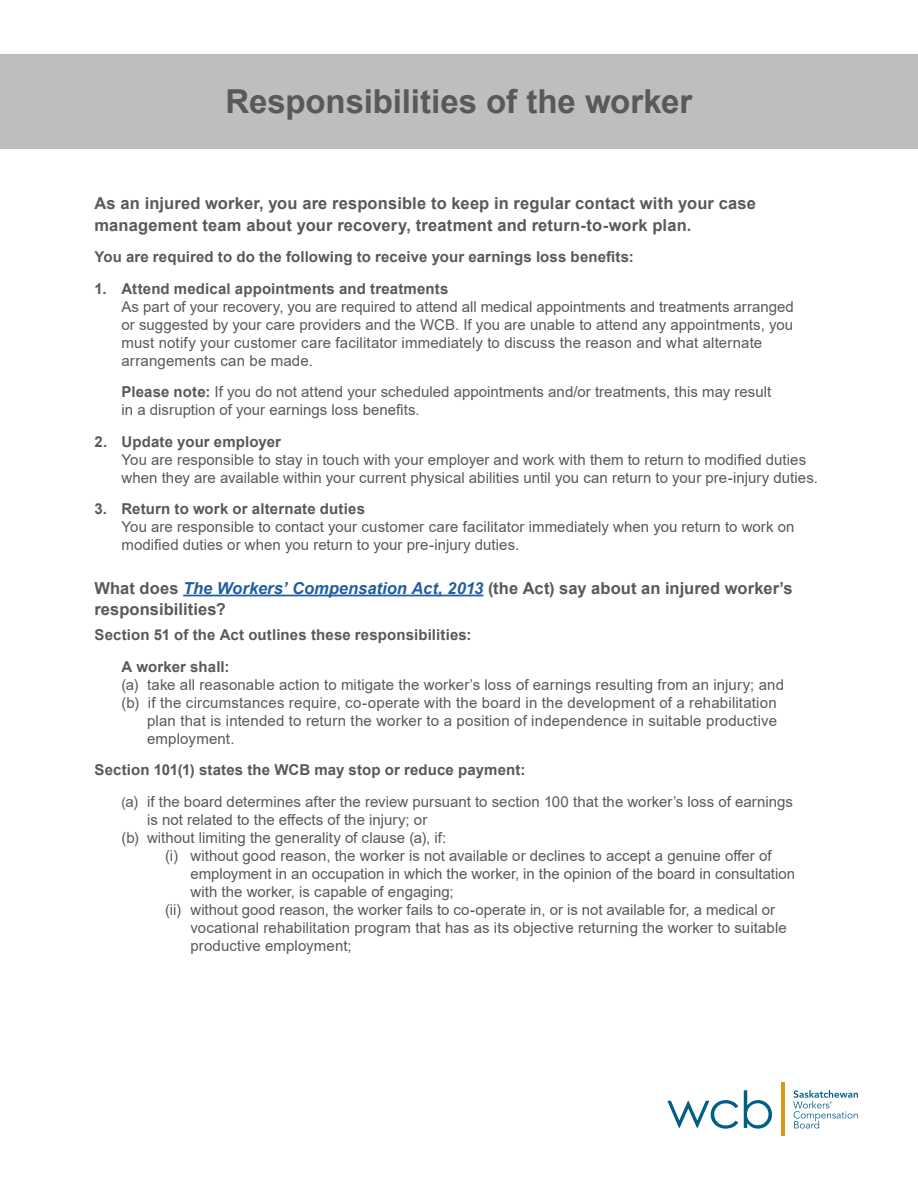
<style>
.page{position:relative;width:918px;height:1188px;background:#fff}
.page>*{position:absolute;margin:0;border:0;box-sizing:border-box;transform-origin:0 0}
.t1{font:700 33px "Arial";color:#58595b}
.Body_Copy{font:700 16.5px/21.6px "Arial";letter-spacing:.01em;color:#58595b}
.Body_Copy-2{font:15px/18px "Arial";letter-spacing:.005em;color:#58595b}
.Body_Copy-3{font:700 15px "Arial";letter-spacing:.01em;color:#58595b}
.s1{font-weight:700}
.s2{font-style:italic;color:#215e9e}
.s3{font-size:13.5px}
</style>
<div class="page">
<svg style="left:667px;top:1100px;width:71px;height:29px"></svg>
<svg style="left:744px;top:1090px;width:28px;height:39px"></svg>
<svg style="left:793px;top:1090px;width:65px;height:39px"></svg>
<hr style="left:781px;top:1082px;width:3px;height:54px;background:#dd971a">
<div style="left:0;top:54px;width:918px;height:94px;background:#bcbec0"></div>
<hr style="left:183px;top:595px;width:300px;height:1px;background:#215e9e">
<p class="t1" style="left:226px;top:78px;width:468px">Responsibilities of the worker</p>
<p class="Body_Copy" style="left:94px;top:193px;width:663px">As an injured worker, you are responsible to keep in regular contact with your case management team about your recovery, treatment and return-to-work plan.</p>
<p class="Body_Copy-3" style="left:94px;top:246px;width:541px">You are required to do the following to receive your earnings loss benefits:</p>
<p class="Body_Copy-2" style="left:122px;top:279px;width:674px;text-indent:-27px"><span class="s1">1. Attend medical appointments and treatments<br></span>As part of your recovery, you are required to attend all medical appointments and treatments arranged or suggested by your care providers and the WCB. If you are unable to attend any appointments, you must notify your customer care facilitator immediately to discuss the reason and what alternate arrangements can be made.</p>
<p class="Body_Copy-2" style="left:122px;top:383px;width:651px"><span class="s1">Please note:</span> If you do not attend your scheduled appointments and/or treatments, this may result in a disruption of your earnings loss benefits.</p>
<p class="Body_Copy-2" style="left:122px;top:432px;width:698px;text-indent:-27px"><span class="s1">2. Update your employer<br></span>You are responsible to stay in touch with your employer and work with them to return to modified duties when they are available within your current physical abilities until you can return to your pre-injury duties.</p>
<p class="Body_Copy-2" style="left:122px;top:500px;width:675px;text-indent:-27px"><span class="s1">3. Return to work or alternate duties<br></span>You are responsible to contact your customer care facilitator immediately when you return to work on modified duties or when you return to your pre-injury duties.</p>
<p class="Body_Copy" style="left:94px;top:577px;width:700px">What does <span class="s2">The Workers’ Compensation Act, 2013</span> (the Act) say about an injured worker’s responsibilities?</p>
<p class="Body_Copy-3" style="left:94px;top:624px;width:379px">Section 51 of the Act outlines these responsibilities:</p>
<p class="Body_Copy-3" style="left:122px;top:656px;width:110px">A worker shall:</p>
<p class="Body_Copy-2" style="left:122px;top:675px;width:664px">(a) take all reasonable action to mitigate the worker’s loss of earnings resulting from an injury; and</p>
<p class="Body_Copy-2" style="left:122px;top:693px;width:657px">(b) if the circumstances require, co-operate with the board in the development of a rehabilitation</p>
<p class="Body_Copy-2" style="left:147px;top:711px;width:632px">plan that is intended to return the worker to a position of independence in suitable productive</p>
<p class="Body_Copy-2" style="left:147px;top:729px;width:89px">employment.</p>
<p class="Body_Copy-3" style="left:94px;top:759px;width:432px">Section 101(1) states the WCB may stop or reduce payment:</p>
<p class="Body_Copy-2" style="left:147px;top:792px;width:648px;text-indent:-26px"><span class="s3">(</span>a) if the board determines after the review pursuant to section 100 that the worker’s loss of earnings is not related to the effects of the injury; or</p>
<p class="Body_Copy-2" style="left:122px;top:828px;width:326px">(b) without limiting the generality of clause (a), if:</p>
<p class="Body_Copy-2" style="left:190px;top:846px;width:606px;text-indent:-26px">(i) without good reason, the worker is not available or declines to accept a genuine offer of employment in an occupation in which the worker, in the opinion of the board in consultation with the worker, is capable of engaging;</p>
<p class="Body_Copy-2" style="left:190px;top:900px;width:598px;text-indent:-26px">(ii) without good reason, the worker fails to co-operate in, or is not available for, a medical or vocational rehabilitation program that has as its objective returning the worker to suitable productive employment;</p>
</div>
